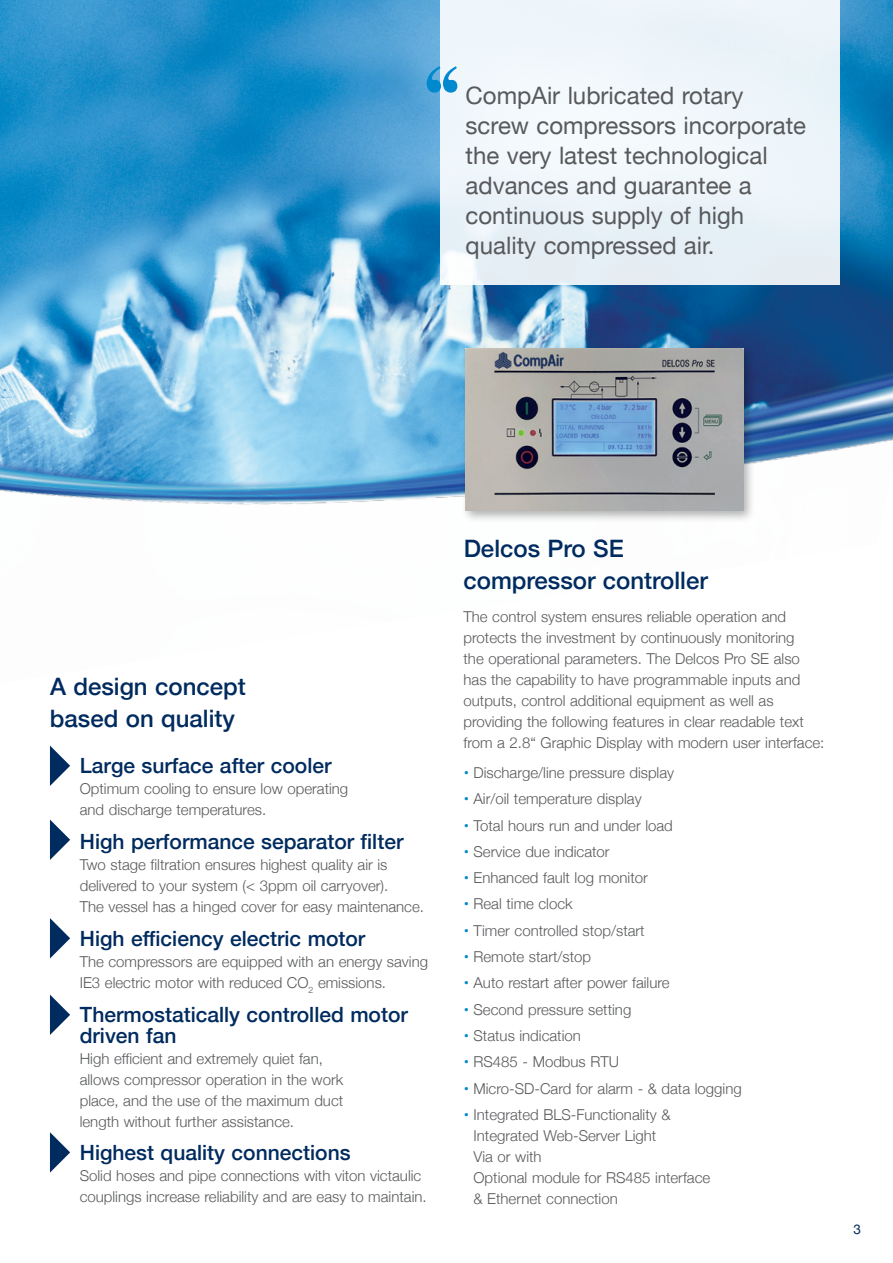
<style>
.page{position:relative;width:893px;height:1263px;background:#fff}
.page>*{position:absolute;margin:0;border:0;box-sizing:border-box;transform-origin:0 0}
.t1{font:700 78.3px "Times";color:#0089cf}
.t2{font:24px/30px "Helvetica Neue";color:#58595b}
.t3{font:500 24px/31.5px "Helvetica Neue";color:#002b5f}
.t4{font:500 21px/21px "Helvetica Neue";color:#002b5f}
.t5{font:300 15px/21px "Helvetica Neue";color:#58595b}
.t6{font:13.5px "Helvetica Neue";color:#002b5f}
.s1{font-weight:700;color:#0089cf}
</style>
<div class="page">
<img style="left:0;top:0;width:893px;height:367px">
<img style="left:0;top:368px;width:893px;height:137px">
<img style="left:0;top:388px;width:68px;height:117px">
<div style="left:440px;top:0;width:400px;height:285px;background:#edf5fa"></div>
<div style="left:461px;top:344px;width:295px;height:179px;background:#000;opacity:.3"></div>
<img style="left:466px;top:349px;width:277px;height:161px">
<svg style="left:50px;top:745px;width:20px;height:41px"></svg>
<svg style="left:50px;top:819px;width:20px;height:41px"></svg>
<svg style="left:50px;top:918px;width:20px;height:40px"></svg>
<svg style="left:50px;top:994px;width:20px;height:41px"></svg>
<svg style="left:50px;top:1132px;width:20px;height:40px"></svg>
<h1 class="t1" style="left:421px;top:19px;width:44px">‘‘</h1>
<h2 class="t2" style="left:466px;top:81px;width:342px">CompAir lubricated rotary screw compressors incorporate the very latest technological advances and guarantee a continuous supply of high quality compressed air.</h2>
<h2 class="t3" style="left:50px;top:669px;width:197px">A design concept based on quality</h2>
<h3 class="t4" style="left:80px;top:754px;width:253px">Large surface after cooler</h3>
<p class="t5" style="left:80px;top:777px;width:270px">Optimum cooling to ensure low operating and discharge temperatures.</p>
<h3 class="t4" style="left:80px;top:829px;width:325px">High performance separator filter</h3>
<p class="t5" style="left:80px;top:853px;width:346px">Two stage filtration ensures highest quality air is delivered to your system (&lt; 3ppm oil carryover).<br>The vessel has a hinged cover for easy maintenance.</p>
<h3 class="t4" style="left:80px;top:926px;width:287px">High efficiency electric motor</h3>
<p class="t5" style="left:80px;top:950px;width:350px">The compressors are equipped with an energy saving<br>IE3 electric motor with reduced CO<sub>2</sub> emissions.</p>
<h3 class="t4" style="left:80px;top:1002px;width:330px">Thermostatically controlled motor driven fan</h3>
<p class="t5" style="left:80px;top:1047px;width:265px">High efficient and extremely quiet fan, allows compressor operation in the work place, and the use of the maximum duct length without further assistance.</p>
<h3 class="t4" style="left:80px;top:1141px;width:272px">Highest quality connections</h3>
<p class="t5" style="left:80px;top:1164px;width:348px">Solid hoses and pipe connections with viton victaulic couplings increase reliability and are easy to maintain.</p>
<h2 class="t3" style="left:463px;top:531px;width:246px">Delcos Pro SE compressor controller</h2>
<p class="t5" style="left:463px;top:605px;width:362px">The control system ensures reliable operation and protects the investment by continuously monitoring<br>the operational parameters. The Delcos Pro SE also has the capability to have programmable inputs and outputs, control additional equipment as well as providing the following features in clear readable text from a 2.8“ Graphic Display with modern user interface:</p>
<p class="t5" style="left:464px;top:761px;width:212px"><span class="s1">•</span> Discharge/line pressure display</p>
<p class="t5" style="left:464px;top:787px;width:179px"><span class="s1">•</span> Air/oil temperature display</p>
<p class="t5" style="left:464px;top:813px;width:211px"><span class="s1">•</span> Total hours run and under load</p>
<p class="t5" style="left:464px;top:840px;width:148px"><span class="s1">•</span> Service due indicator</p>
<p class="t5" style="left:464px;top:866px;width:186px"><span class="s1">•</span> Enhanced fault log monitor</p>
<p class="t5" style="left:464px;top:892px;width:111px"><span class="s1">•</span> Real time clock</p>
<p class="t5" style="left:464px;top:919px;width:183px"><span class="s1">•</span> Timer controlled stop/start</p>
<p class="t5" style="left:464px;top:945px;width:129px"><span class="s1">•</span> Remote start/stop</p>
<p class="t5" style="left:464px;top:971px;width:208px"><span class="s1">•</span> Auto restart after power failure</p>
<p class="t5" style="left:464px;top:998px;width:169px"><span class="s1">•</span> Second pressure setting</p>
<p class="t5" style="left:464px;top:1024px;width:119px"><span class="s1">•</span> Status indication</p>
<p class="t5" style="left:464px;top:1050px;width:157px"><span class="s1">•</span> RS485 - Modbus RTU</p>
<p class="t5" style="left:464px;top:1077px;width:280px"><span class="s1">•</span> Micro-SD-Card for alarm - &amp; data logging</p>
<p class="t5" style="left:473px;top:1103px;width:238px;text-indent:-10px"><span class="s1">•</span> Integrated BLS-Functionality &amp;<br>Integrated Web-Server Light<br>Via or with<br>Optional module for RS485 interface &amp; Ethernet connection</p>
<p class="t6" style="left:854px;top:1219px;width:9px">3</p>
</div>
